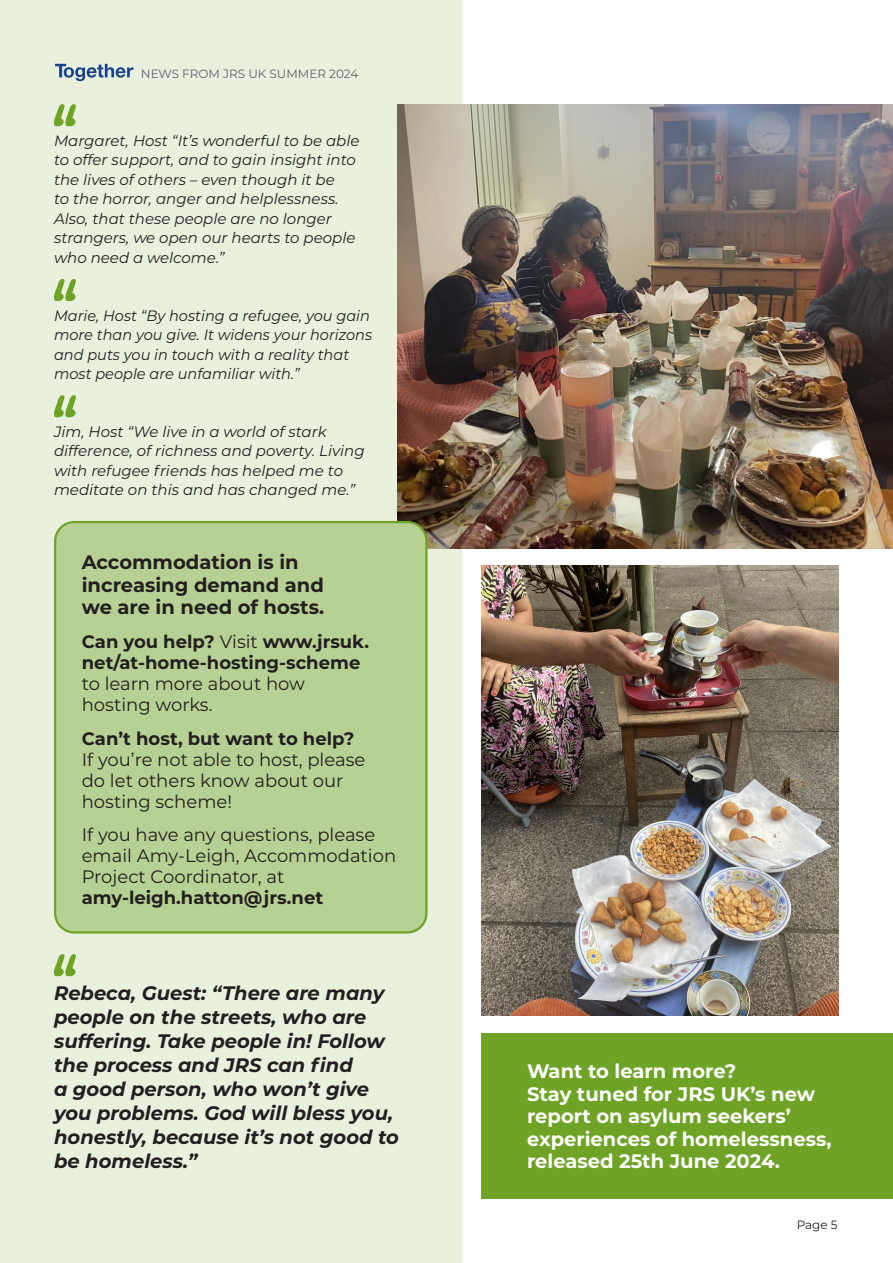
<style>
.page{position:relative;width:893px;height:1263px;background:#fff}
.page>*{position:absolute;margin:0;border:0;box-sizing:border-box;transform-origin:0 0}
.t1{font:italic 700 19.5px/24px "Montserrat";color:#231f20}
.t2{font:700 19.5px/22.5px "Montserrat";color:#fff}
.t3{font:700 19.5px/22.5px "Montserrat";color:#231f20}
.t4{font:18px/21px "Montserrat";color:#231f20}
.t5{font:700 18px/21px "Montserrat";color:#231f20}
.t6{font:italic 15px/19.5px "Montserrat";color:#231f20}
.t7{font:12px "Montserrat";color:#5c616b}
.t8{font:12px "Montserrat";color:#231f20}
.s1{font-weight:400}
.s2{font-weight:700}
</style>
<div class="page">
<div style="left:0;top:0;width:462px;height:1263px;background:#e9f1de"></div>
<div style="left:482px;top:1033px;width:411px;height:166px;background:#6ea326"></div>
<img style="left:398px;top:104px;width:495px;height:444px">
<img style="left:482px;top:566px;width:357px;height:450px">
<svg style="left:55px;top:64px;width:78px;height:17px"></svg>
<svg style="left:54px;top:104px;width:22px;height:22px"></svg>
<svg style="left:54px;top:279px;width:22px;height:22px"></svg>
<svg style="left:54px;top:395px;width:22px;height:22px"></svg>
<div style="left:55px;top:522px;width:371px;height:410px;background:#b6d193;border-radius:19px"></div>
<div style="left:54px;top:521px;width:374px;height:412px;border:2px solid #6ea326;border-radius:19px"></div>
<svg style="left:54px;top:954px;width:22px;height:22px"></svg>
<p class="t7" style="left:141px;top:65px;width:219px">NEWS FROM JRS UK SUMMER 2024</p>
<p class="t6" style="left:54px;top:130px;width:307px">Margaret, Host “It’s wonderful to be able to offer support, and to gain insight into the lives of others – even though it be<br>to the horror, anger and helplessness.<br>Also, that these people are no longer strangers, we open our hearts to people who need a welcome.”</p>
<p class="t6" style="left:54px;top:305px;width:320px">Marie, Host “By hosting a refugee, you gain more than you give. It widens your horizons and puts you in touch with a reality that most people are unfamiliar with.”</p>
<p class="t6" style="left:54px;top:421px;width:312px">Jim, Host “We live in a world of stark difference, of richness and poverty. Living with refugee friends has helped me to meditate on this and has changed me.”</p>
<p class="t3" style="left:82px;top:550px;width:244px">Accommodation is in increasing demand and we are in need of hosts.</p>
<p class="t5" style="left:82px;top:630px;width:289px">Can you help? <span class="s1">Visit</span> www.jrsuk. net/at-home-hosting-scheme <span class="s1">to learn more about how hosting works.</span></p>
<p class="t4" style="left:82px;top:727px;width:285px"><span class="s2">Can’t host, but want to help?<br></span>If you’re not able to host, please do let others know about our hosting scheme!</p>
<p class="t4" style="left:82px;top:824px;width:316px">If you have any questions, please email Amy-Leigh, Accommodation<br>Project Coordinator, at <span class="s2">amy-leigh.hatton@jrs.net</span></p>
<p class="t1" style="left:54px;top:980px;width:346px">Rebeca, Guest: “There are many people on the streets, who are suffering. Take people in! Follow the process and JRS can find<br>a good person, who won’t give you problems. God will bless you, honestly, because it’s not good to be homeless.”</p>
<p class="t2" style="left:527px;top:1059px;width:306px">Want to learn more?<br>Stay tuned for JRS UK’s new report on asylum seekers’ experiences of homelessness, released 25th June 2024.</p>
<p class="t8" style="left:797px;top:1216px;width:42px">Page 5</p>
</div>
